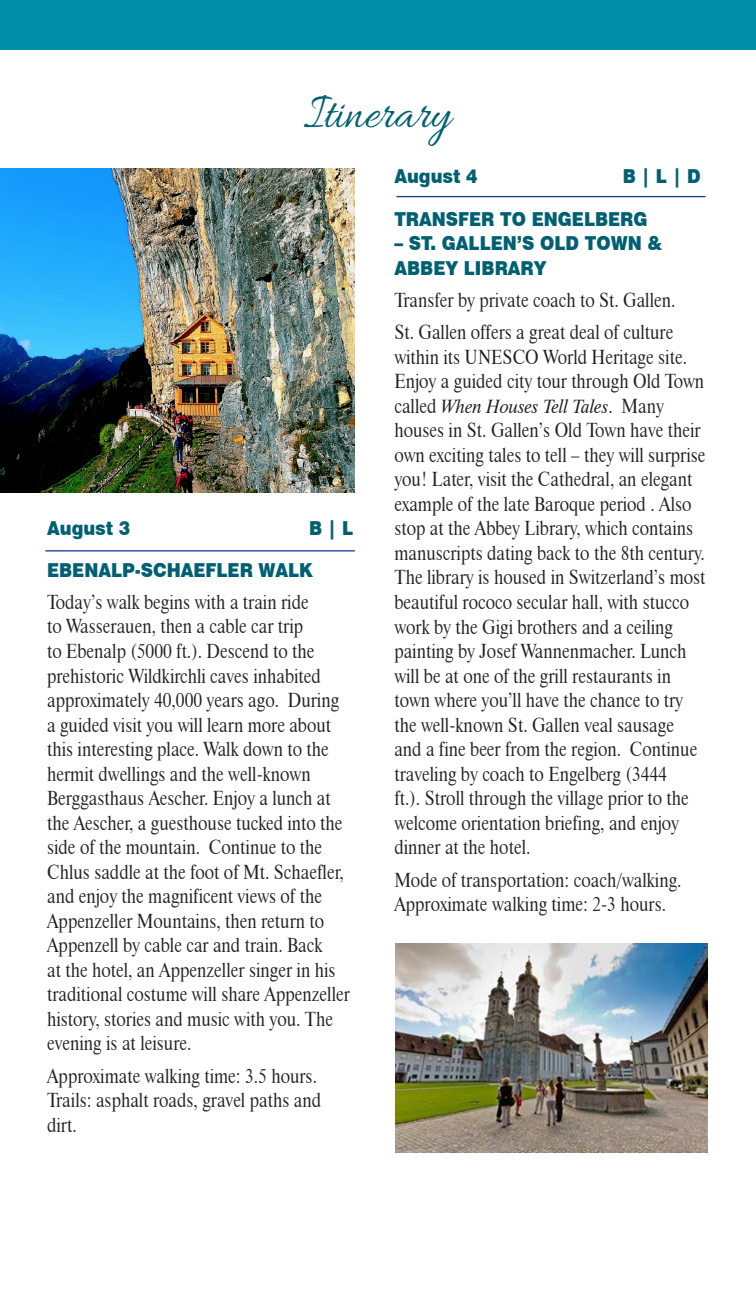
<style>
.page{position:relative;width:756px;height:1308px;background:#fff}
.page>*{position:absolute;margin:0;border:0;box-sizing:border-box;transform-origin:0 0}
.t1{font:52.5px "Allura";color:#006072;scale:.9 1}
.More_Leading_No_Inde{font:19.25px/24.5px "Dutch 801 BT Roman Headline";color:#231f20;scale:.9 1}
.More_Leading_No_Inde-2{font:900 19.25px/24.5px "Swiss 721 BT";color:#006072;scale:.9 1}
.s1{font-family:"Dutch 801 BT";font-style:italic}
</style>
<div class="page">
<div style="left:0;top:0;width:756px;height:50px;background:#008da8"></div>
<img style="left:0;top:169px;width:355px;height:324px">
<img style="left:396px;top:943px;width:312px;height:208px">
<hr style="left:45px;top:550px;width:310px;height:1px;background:#103d8c">
<hr style="left:396px;top:196px;width:310px;height:1px;background:#103d8c">
<p class="t1" style="left:304px;top:84px;width:165px">Itinerary</p>
<p class="More_Leading_No_Inde-2" style="left:47px;top:516px;width:94px">August 3</p>
<p class="More_Leading_No_Inde-2" style="left:309px;top:516px;width:51px">B | L</p>
<p class="More_Leading_No_Inde-2" style="left:47px;top:557px;width:297px">EBENALP-SCHAEFLER WALK</p>
<p class="More_Leading_No_Inde" style="left:47px;top:589px;width:338px">Today’s walk begins with a train ride<br>to Wasserauen, then a cable car trip<br>to Ebenalp (5000 ft.). Descend to the prehistoric Wildkirchli caves inhabited approximately 40,000 years ago. During a guided visit you will learn more about this interesting place. Walk down to the hermit dwellings and the well-known Berggasthaus Aescher. Enjoy a lunch at the Aescher, a guesthouse tucked into the side of the mountain. Continue to the Chlus saddle at the foot of Mt. Schaefler, and enjoy the magnificent views of the Appenzeller Mountains, then return to Appenzell by cable car and train. Back<br>at the hotel, an Appenzeller singer in his traditional costume will share Appenzeller history, stories and music with you. The evening is at leisure.</p>
<p class="More_Leading_No_Inde" style="left:47px;top:1063px;width:306px">Approximate walking time: 3.5 hours.<br>Trails: asphalt roads, gravel paths and dirt.</p>
<p class="More_Leading_No_Inde-2" style="left:394px;top:163px;width:94px">August 4</p>
<p class="More_Leading_No_Inde-2" style="left:623px;top:163px;width:88px">B | L | D</p>
<p class="More_Leading_No_Inde-2" style="left:394px;top:206px;width:283px">TRANSFER TO ENGELBERG</p>
<p class="More_Leading_No_Inde-2" style="left:394px;top:231px;width:299px">– ST. GALLEN’S OLD TOWN &amp;<br>ABBEY LIBRARY</p>
<p class="More_Leading_No_Inde" style="left:394px;top:288px;width:314px">Transfer by private coach to St. Gallen.</p>
<p class="More_Leading_No_Inde" style="left:394px;top:320px;width:347px">St. Gallen offers a great deal of culture within its UNESCO World Heritage site.<br>Enjoy a guided city tour through Old Town called <span class="s1">When Houses Tell Tales</span>. Many houses in St. Gallen’s Old Town have their own exciting tales to tell – they will surprise you! Later, visit the Cathedral, an elegant example of the late Baroque period . Also stop at the Abbey Library, which contains manuscripts dating back to the 8th century.<br>The library is housed in Switzerland’s most beautiful rococo secular hall, with stucco work by the Gigi brothers and a ceiling painting by Josef Wannenmacher. Lunch will be at one of the grill restaurants in town where you’ll have the chance to try the well-known St. Gallen veal sausage and a fine beer from the region. Continue traveling by coach to Engelberg (3444<br>ft.). Stroll through the village prior to the welcome orientation briefing, and enjoy dinner at the hotel.</p>
<p class="More_Leading_No_Inde" style="left:394px;top:867px;width:321px">Mode of transportation: coach/walking.<br>Approximate walking time: 2-3 hours.</p>
</div>
